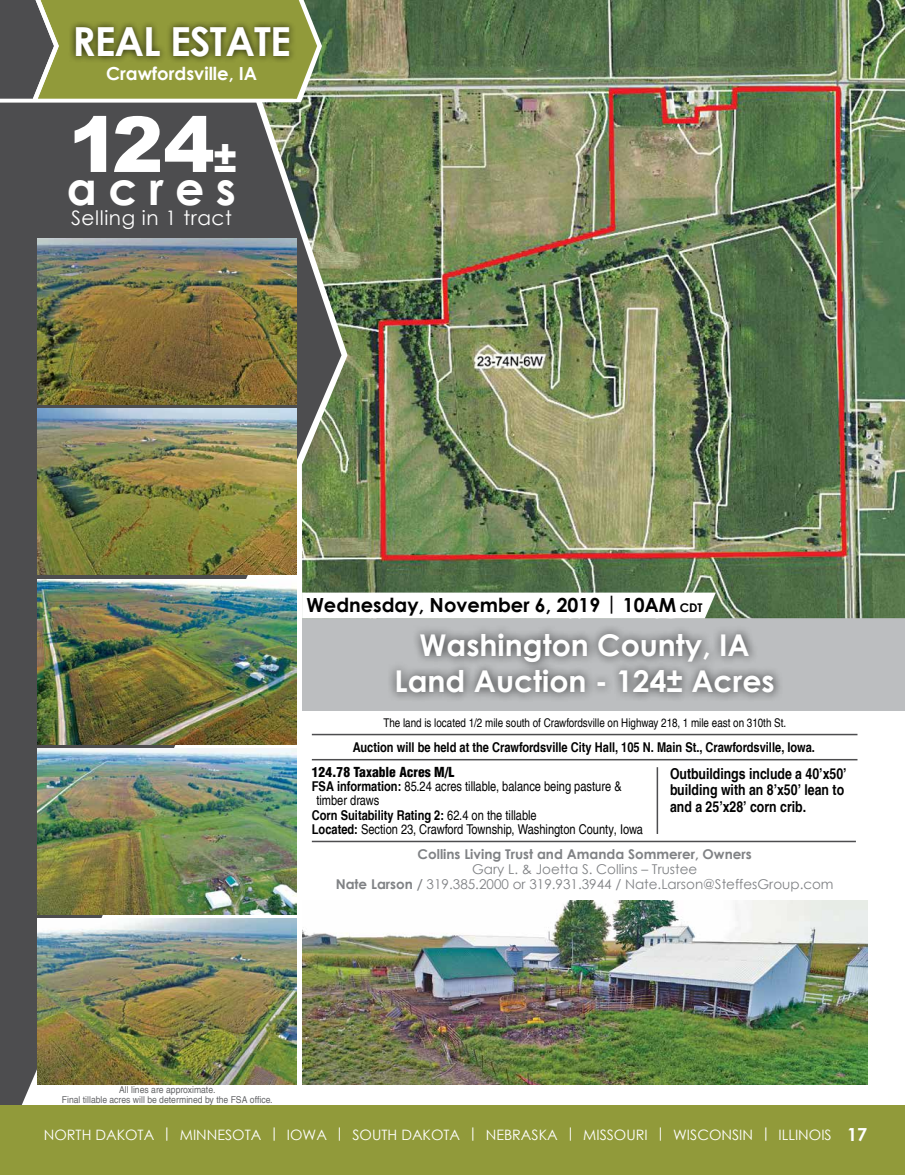
<style>
.page{position:relative;width:905px;height:1175px;background:#fff}
.page>*{position:absolute;margin:0;border:0;box-sizing:border-box;transform-origin:0 0}
.t1{font:900 76.95px "Arial";color:#fff}
.t2{font:700 45.75px "Century Gothic";letter-spacing:.25em;color:#fff}
.t3{font:700 40.05px "Century Gothic";letter-spacing:-.025em;color:#fff}
.t4{font:700 30px/36px "Century Gothic";color:#fff;text-align:center}
.t5{font:19.95px "Century Gothic";letter-spacing:.03em;color:#fff}
.t6{font:700 19.5px "Century Gothic";color:#000}
.t7{font:700 18px "Century Gothic";color:#fff}
.t8{font:700 condensed 15px/16.8px "Helvetica LT Pro";color:#000}
.t9{font:14.4px "Century Gothic";color:#fff}
.t10{font:condensed 13.5px "Helvetica LT Pro";color:#000}
.t11{font:700 condensed 13.5px "Helvetica LT Pro";color:#000}
.t12{font:13.5px/15px "Century Gothic";color:#808285;text-align:center}
.t13{font:700 13.5px "Century Gothic";color:#808285}
.t14{font:900 condensed 13.5px "Helvetica LT Pro";color:#000}
.t15{font:condensed 12px "Helvetica LT Pro";color:#000}
.t16{font:condensed 9.45px/9.8px "Helvetica LT Pro";color:#636466;text-align:center;scale:1.11 1}
.s1{font-size:38.85px}
.s2{font-size:12px}
.s3{font-weight:700}
.s4{font-weight:400}
.s5{font-weight:700;font-size:18px}
</style>
<div class="page">
<svg style="left:0;top:102px;width:341px;height:1003px;fill:#4d4d4f"></svg>
<div style="left:302px;top:618px;width:602px;height:93px;background:#bcbec0"></div>
<div style="left:387px;top:624px;width:396px;height:79px;background:#000;opacity:.75"></div>
<svg style="left:0;top:0;width:262px;height:99px;background:#7d833d"></svg>
<img style="left:38px;top:409px;width:224px;height:165px">
<img style="left:262px;top:0;width:642px;height:618px">
<svg style="left:302px;top:592px;width:413px;height:26px"></svg>
<img style="left:38px;top:239px;width:259px;height:166px">
<img style="left:38px;top:579px;width:259px;height:165px">
<img style="left:38px;top:748px;width:259px;height:166px">
<img style="left:38px;top:918px;width:259px;height:166px">
<img style="left:303px;top:900px;width:564px;height:184px">
<hr style="left:312px;top:840px;width:543px;height:2px;background:#4d4d4f">
<hr style="left:312px;top:733px;width:545px;height:2px;background:#4d4d4f">
<hr style="left:312px;top:759px;width:545px;height:1px;background:#4d4d4f">
<hr style="left:656px;top:767px;width:2px;height:67px;background:#4d4d4f">
<div style="left:0;top:1105px;width:904px;height:69px;background:#919a3a"></div>
<h3 class="t3" style="left:72px;top:11px;width:220px">REAL ESTATE</h3>
<h3 class="t7" style="left:106px;top:60px;width:153px">Crawfordsville, IA</h3>
<h1 class="t1" style="left:68px;top:89px;width:171px">124<span class="s1">±</span></h1>
<h2 class="t2" style="left:67px;top:153px;width:171px">acres</h2>
<h3 class="t5" style="left:71px;top:204px;width:162px">Selling in 1 tract</h3>
<h3 class="t6" style="left:306px;top:589px;width:398px">Wednesday, November 6, 2019 | 10AM <span class="s2">CDT</span></h3>
<h3 class="t4" style="left:394px;top:626px;width:382px">Washington County, IA<br>Land Auction - 124± Acres</h3>
<p class="t15" style="left:383px;top:715px;width:404px">The land is located 1/2 mile south of Crawfordsville on Highway 218, 1 mile east on 310th St.</p>
<p class="t14" style="left:312px;top:763px;width:144px">124.78 Taxable Acres M/L</p>
<p class="t10" style="left:312px;top:778px;width:311px"><span class="s3">FSA information:</span> 85.24 acres tillable, balance being pasture &amp;</p>
<p class="t10" style="left:316px;top:792px;width:64px">timber draws</p>
<p class="t11" style="left:312px;top:806px;width:226px">Corn Suitability Rating 2: <span class="s4">62.4 on the tillable</span></p>
<p class="t10" style="left:312px;top:821px;width:333px"><span class="s3">Located:</span> Section 23, Crawford Township, Washington County, Iowa</p>
<p class="t11" style="left:353px;top:739px;width:463px">Auction will be held at the Crawfordsville City Hall, 105 N. Main St., Crawfordsville, Iowa.</p>
<p class="t8" style="left:670px;top:764px;width:178px">Outbuildings include a 40’x50’ building with an 8’x50’ lean to and a 25’x28’ corn crib.</p>
<p class="t13" style="left:417px;top:844px;width:335px">Collins Living Trust and Amanda Sommerer, Owners</p>
<p class="t12" style="left:335px;top:861px;width:499px">Gary L. &amp; Joetta S. Collins – Trustee<br><span class="s3">Nate Larson /</span> 319.385.2000 or 319.931.3944 / Nate.Larson@SteffesGroup.com</p>
<p class="t16" style="left:62px;top:1084px;width:191px">All lines are approximate.<br>Final tillable acres will be determined by the FSA office.</p>
<p class="t9" style="left:44px;top:1124px;width:824px">NORTH DAKOTA | MINNESOTA | IOWA | SOUTH DAKOTA | NEBRASKA | MISSOURI | WISCONSIN | ILLINOIS <span class="s5">17</span></p>
</div>
